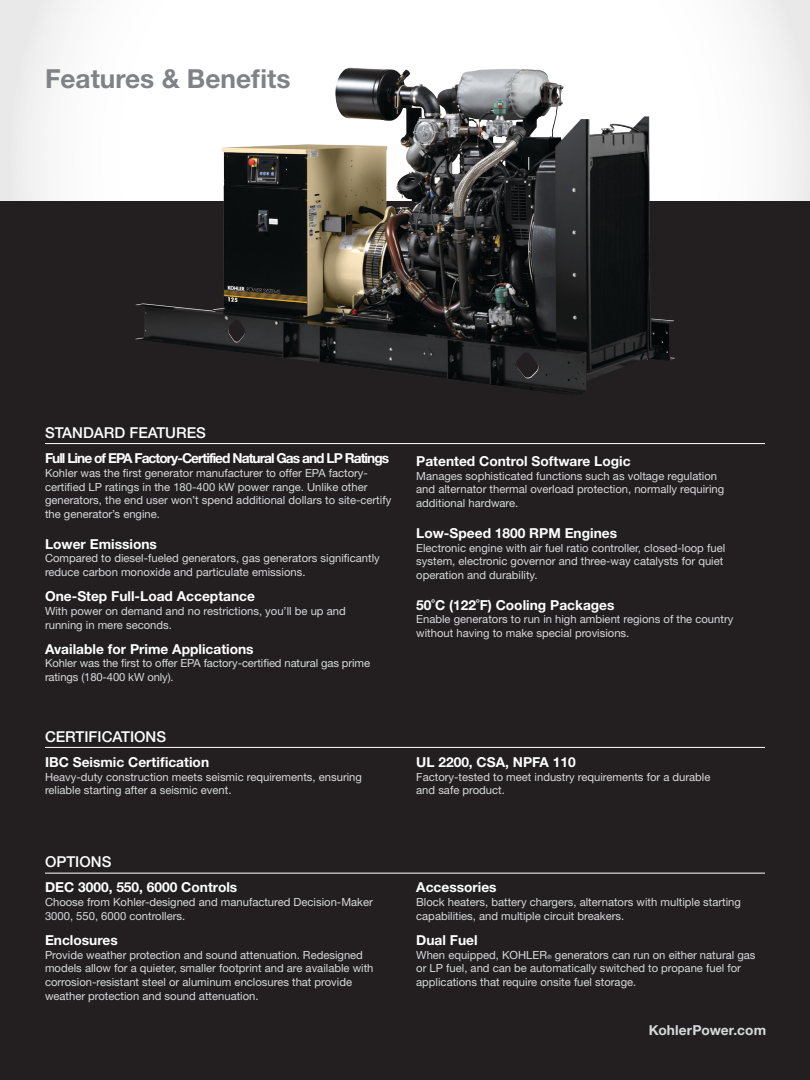
<style>
.page{position:relative;width:810px;height:1080px;background:#fff}
.page>*{position:absolute;margin:0;border:0;box-sizing:border-box;transform-origin:0 0}
.t1{font:700 26.25px "Helvetica Neue";color:#808285}
.t2{font:500 15px "Helvetica Neue";color:#fff}
.t3{font:700 13.75px "Helvetica Neue";color:#fff}
.t4{font:700 13.75px "Helvetica Neue";letter-spacing:-.07em;color:#fff}
.t5{font:700 13.75px "Helvetica Neue";letter-spacing:.01em;color:#d8d9db}
.t6{font:11.25px/13.8px "Helvetica Neue";color:#d8d9db}
.s1{font-size:5.88px}
</style>
<div class="page">
<div style="left:0;top:201px;width:810px;height:879px;background:#231f20"></div>
<svg style="left:0;top:0;width:810px;height:221px"></svg>
<img style="left:136px;top:70px;width:282px;height:267px">
<hr style="left:45px;top:443px;width:720px;height:1px;background:#fff">
<hr style="left:45px;top:747px;width:720px;height:1px;background:#fff">
<hr style="left:45px;top:873px;width:720px;height:1px;background:#fff">
<h1 class="t1" style="left:45px;top:62px;width:247px">Features &amp; Benefits</h1>
<h2 class="t2" style="left:45px;top:424px;width:29px">STANDA</h2>
<h2 class="t2" style="left:104px;top:424px;width:102px">RD FEATURES</h2>
<p class="t4" style="left:45px;top:450px;width:346px">Full Line of EPA Factory-Certified Natural Gas and LP Ratings</p>
<p class="t6" style="left:45px;top:466px;width:348px">Kohler was the first generator manufacturer to offer EPA factory&shy;certified LP ratings in the 180-400 kW power range. Unlike other generators, the end user won’t spend additional dollars to site-certify the generator’s engine.</p>
<p class="t3" style="left:45px;top:535px;width:113px">Lower Emissions</p>
<p class="t6" style="left:45px;top:551px;width:336px">Compared to diesel-fueled generators, gas generators significantly reduce carbon monoxide and particulate emissions.</p>
<p class="t3" style="left:45px;top:588px;width:212px">One-Step Full-Load Acceptance</p>
<p class="t6" style="left:45px;top:604px;width:302px">With power on demand and no restrictions, you’ll be up and running in mere seconds.</p>
<p class="t3" style="left:45px;top:640px;width:210px">Available for Prime Applications</p>
<p class="t6" style="left:45px;top:656px;width:327px">Kohler was the first to offer EPA factory-certified natural gas prime ratings (180-400 kW only).</p>
<h2 class="t2" style="left:45px;top:728px;width:112px">CERTIFICATIONS</h2>
<p class="t3" style="left:45px;top:754px;width:166px">IBC Seismic Certification</p>
<p class="t6" style="left:45px;top:770px;width:318px">Heavy-duty construction meets seismic requirements, ensuring reliable starting after a seismic event.</p>
<h2 class="t2" style="left:45px;top:853px;width:57px">OPTIONS</h2>
<p class="t3" style="left:45px;top:879px;width:194px">DEC 3000, 550, 6000 Controls</p>
<p class="t6" style="left:45px;top:895px;width:329px">Choose from Kohler-designed and manufactured Decision-Maker<br>3000, 550, 6000 controllers.</p>
<p class="t3" style="left:45px;top:931px;width:74px">Enclosures</p>
<p class="t6" style="left:45px;top:948px;width:330px">Provide weather protection and sound attenuation. Redesigned models allow for a quieter, smaller footprint and are available with corrosion-resistant steel or aluminum enclosures that provide weather protection and sound attenuation.</p>
<p class="t3" style="left:416px;top:452px;width:216px">Patented Control Software Logic</p>
<p class="t6" style="left:416px;top:469px;width:309px">Manages sophisticated functions such as voltage regulation and alternator thermal overload protection, normally requiring additional hardware.</p>
<p class="t3" style="left:416px;top:524px;width:202px">Low-Speed 1800 RPM Engines</p>
<p class="t6" style="left:416px;top:540px;width:310px">Electronic engine with air fuel ratio controller, closed-loop fuel system, electronic governor and three-way catalysts for quiet operation and durability.</p>
<p class="t3" style="left:416px;top:596px;width:200px">50˚C (122˚F) Cooling Packages</p>
<p class="t6" style="left:416px;top:612px;width:319px">Enable generators to run in high ambient regions of the country without having to make special provisions.</p>
<p class="t3" style="left:416px;top:754px;width:161px">UL 2200, CSA, NPFA 110</p>
<p class="t6" style="left:416px;top:770px;width:296px">Factory-tested to meet industry requirements for a durable and safe product.</p>
<p class="t3" style="left:416px;top:879px;width:82px">Accessories</p>
<p class="t6" style="left:416px;top:895px;width:326px">Block heaters, battery chargers, alternators with multiple starting capabilities, and multiple circuit breakers.</p>
<p class="t3" style="left:416px;top:931px;width:63px">Dual Fuel</p>
<p class="t6" style="left:416px;top:948px;width:341px">When equipped, KOHLER<span class="s1">®</span> generators can run on either natural gas or LP fuel, and can be automatically switched to propane fuel for applications that require onsite fuel storage.</p>
<p class="t5" style="left:649px;top:1022px;width:119px">KohlerPower.com</p>
</div>
